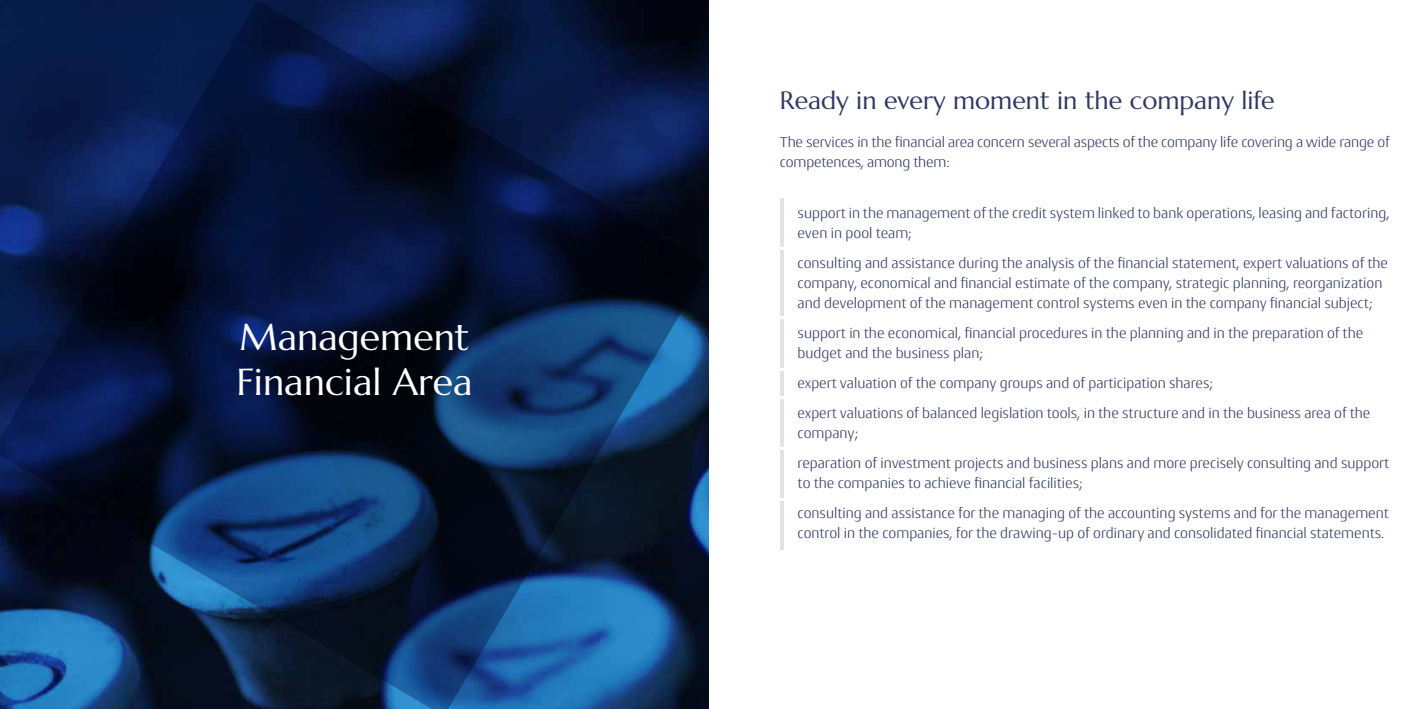
<style>
.page{position:relative;width:1418px;height:709px;background:#fff}
.page>*{position:absolute;margin:0;border:0;box-sizing:border-box;transform-origin:0 0}
.t1{font:37.5px/45px "Marcellus";color:#fff}
.t2{font:25px "Marcellus";color:#2f385f}
.t3{font:300 15px/20px "Conto";color:#2f385f}
</style>
<div class="page">
<svg style="left:285px;top:2px;width:420px;height:264px;background:#061337"></svg>
<svg style="left:285px;top:266px;width:420px;height:443px;background:#10325b"></svg>
<svg style="left:0;top:362px;width:443px;height:347px;background:#0d2a4f"></svg>
<svg style="left:0;top:2px;width:285px;height:448px;background:#061640"></svg>
<hr style="left:780px;top:198px;width:3px;height:351px;background:#e3e3e3">
<hr style="left:771px;top:247px;width:20px;height:3px;background:#fff">
<hr style="left:771px;top:316px;width:20px;height:3px;background:#fff">
<hr style="left:771px;top:368px;width:20px;height:2px;background:#fff">
<hr style="left:771px;top:396px;width:20px;height:2px;background:#fff">
<hr style="left:771px;top:447px;width:20px;height:2px;background:#fff">
<hr style="left:771px;top:497px;width:20px;height:3px;background:#fff">
<h1 class="t1" style="left:236px;top:315px;width:237px">Management<br>Financial Area</h1>
<h2 class="t2" style="left:780px;top:85px;width:496px">Ready in every moment in the company life</h2>
<p class="t3" style="left:780px;top:132px;width:611px">The services in the financial area concern several aspects of the company life covering a wide range of competences, among them:</p>
<p class="t3" style="left:797px;top:202px;width:593px">support in the management of the credit system linked to bank operations, leasing and factoring, even in pool team;</p>
<p class="t3" style="left:797px;top:252px;width:592px">consulting and assistance during the analysis of the financial statement, expert valuations of the company, economical and financial estimate of the company, strategic planning, reorganization and development of the management control systems even in the company financial subject;</p>
<p class="t3" style="left:797px;top:322px;width:567px">support in the economical, financial procedures in the planning and in the preparation of the budget and the business plan;</p>
<p class="t3" style="left:797px;top:367px;width:574px;line-height:30px">expert valuation of the company groups and of participation shares;<br>expert valuations of balanced legislation tools, in the structure and in the business area of the</p>
<p class="t3" style="left:797px;top:417px;width:593px;line-height:30px">company;<br>reparation of investment projects and business plans and more precisely consulting and support</p>
<p class="t3" style="left:797px;top:467px;width:592px;line-height:30px">to the companies to achieve financial facilities;<br>consulting and assistance for the managing of the accounting systems and for the management</p>
<p class="t3" style="left:797px;top:522px;width:588px">control in the companies, for the drawing-up of ordinary and consolidated financial statements.</p>
</div>
